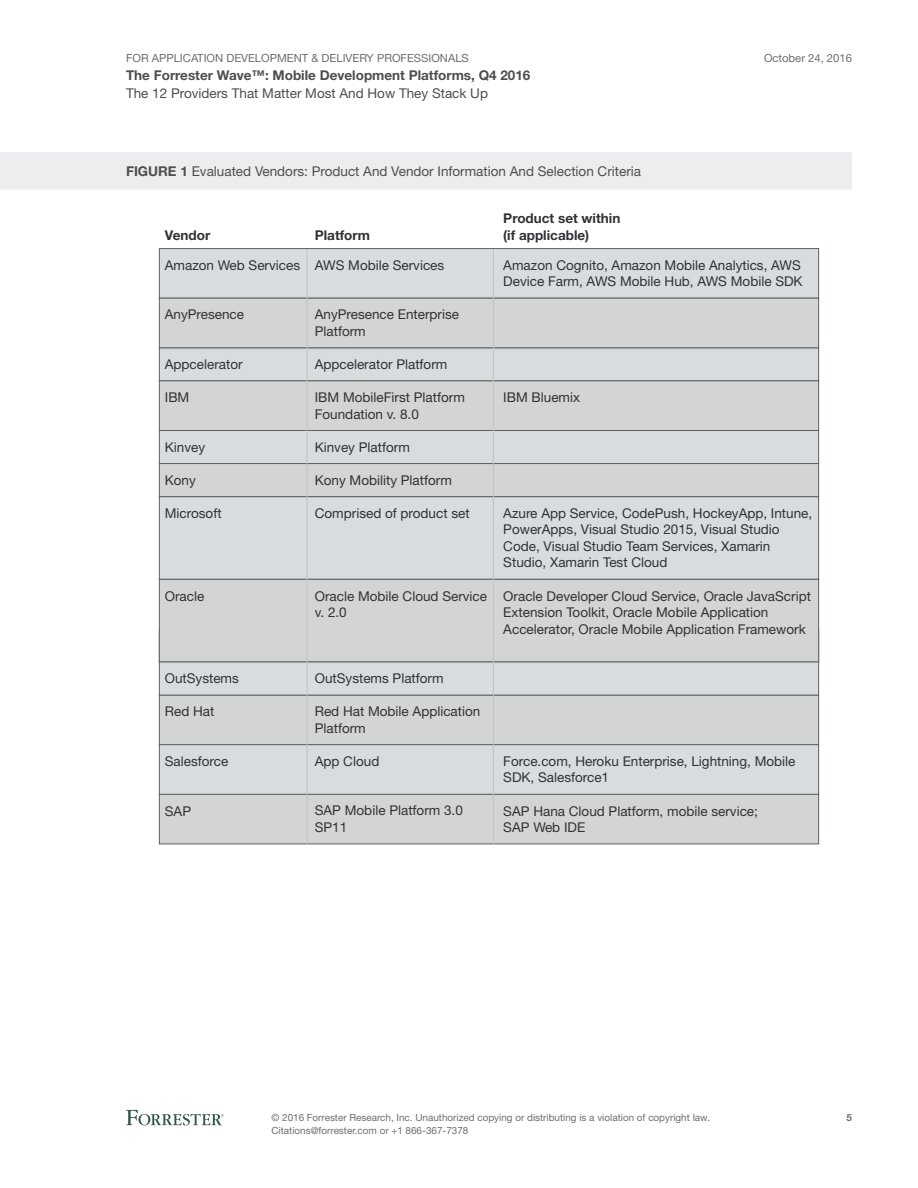
<style>
.page{position:relative;width:918px;height:1188px;background:#fff}
.page>*{position:absolute;margin:0;border:0;box-sizing:border-box;transform-origin:0 0}
.t1{font:13.5px/16.5px "Helvetica Neue LT Std";color:#303234}
.t2{font:13.5px "Helvetica Neue LT Std";color:#4e4e50}
.t3{font:700 13.5px "Helvetica Neue LT Std";color:#4e4e50}
.t4{font:700 13.5px/16.5px "Helvetica Neue LT Std";color:#303234}
.t5{font:11.25px "Helvetica Neue LT Std";color:#6d6e70}
.t6{font:9.9px/12.8px "Helvetica Neue LT Std";color:#6d6e70}
.t7{font:700 9.9px "Helvetica Neue LT Std";color:#6d6e70}
.s1{font-weight:700}
</style>
<div class="page">
<svg style="left:126px;top:1110px;width:98px;height:15px"></svg>
<div style="left:0;top:152px;width:852px;height:38px;background:#ecedee"></div>
<div style="left:159px;top:248px;width:660px;height:51px;background:#d7dddf;border:1px solid #5f6162"></div>
<div style="left:159px;top:347px;width:660px;height:34px;background:#d7dddf"></div>
<div style="left:159px;top:430px;width:660px;height:34px;background:#d7dddf"></div>
<div style="left:159px;top:496px;width:660px;height:84px;background:#d7dddf"></div>
<div style="left:159px;top:298px;width:660px;height:50px;background:#d3d5d4;border:1px solid #5f6162"></div>
<div style="left:159px;top:380px;width:660px;height:51px;background:#d3d5d4;border:1px solid #5f6162"></div>
<div style="left:159px;top:463px;width:660px;height:34px;background:#d3d5d4;border:1px solid #5f6162"></div>
<div style="left:159px;top:695px;width:660px;height:50px;background:#d3d5d4;border:1px solid #5f6162"></div>
<div style="left:159px;top:794px;width:660px;height:50px;background:#d3d5d4;border:1px solid #5f6162"></div>
<div style="left:159px;top:579px;width:660px;height:83px;background:#d3d5d4;border:1px solid #5f6162"></div>
<div style="left:159px;top:662px;width:660px;height:33px;background:#d7dddf"></div>
<div style="left:159px;top:744px;width:660px;height:51px;background:#d7dddf;border:1px solid #5f6162"></div>
<hr style="left:307px;top:249px;width:1px;height:595px;background:#c1c2c2">
<hr style="left:493px;top:249px;width:1px;height:595px;background:#c1c2c2">
<p class="t5" style="left:126px;top:51px;width:344px">For Application Development &amp; Delivery Professionals</p>
<p class="t3" style="left:126px;top:67px;width:406px">The Forrester Wave™: Mobile Development Platforms, Q4 2016</p>
<p class="t2" style="left:126px;top:85px;width:364px">The 12 Providers That Matter Most And How They Stack Up</p>
<p class="t2" style="left:126px;top:163px;width:517px"><span class="s1">FIGURE 1</span> Evaluated Vendors: Product And Vendor I nformation And Selection Criteria</p>
<p class="t5" style="left:764px;top:51px;width:89px">October 24, 2016</p>
<p class="t4" style="left:165px;top:226px;width:47px">Vendor</p>
<p class="t1" style="left:165px;top:257px;width:137px">Amazon Web Services</p>
<p class="t1" style="left:165px;top:306px;width:81px">AnyPresence</p>
<p class="t1" style="left:165px;top:356px;width:79px">Appcelerator</p>
<p class="t1" style="left:165px;top:389px;width:26px">IBM</p>
<p class="t1" style="left:165px;top:439px;width:42px">Kinvey</p>
<p class="t1" style="left:165px;top:472px;width:33px">Kony</p>
<p class="t1" style="left:165px;top:505px;width:58px">Microsoft</p>
<p class="t4" style="left:315px;top:226px;width:57px">Platform</p>
<p class="t1" style="left:315px;top:257px;width:131px">AWS Mobile Services</p>
<p class="t1" style="left:315px;top:306px;width:146px">AnyPresence Enterprise<br>Platform</p>
<p class="t1" style="left:315px;top:356px;width:134px">Appcelerator Platform</p>
<p class="t1" style="left:315px;top:389px;width:152px">IBM MobileFirst Platform<br>Foundation v. 8.0</p>
<p class="t1" style="left:315px;top:438px;width:97px">Kinvey Platform</p>
<p class="t1" style="left:315px;top:472px;width:139px">Kony Mobility Platform</p>
<p class="t1" style="left:315px;top:505px;width:156px">Comprised of product set</p>
<p class="t1" style="left:165px;top:587px;width:41px">Oracle</p>
<p class="t1" style="left:165px;top:670px;width:76px">OutSystems</p>
<p class="t1" style="left:165px;top:703px;width:51px">Red Hat</p>
<p class="t1" style="left:165px;top:753px;width:65px">Salesforce</p>
<p class="t1" style="left:165px;top:802px;width:28px">SAP</p>
<p class="t1" style="left:315px;top:587px;width:174px">Oracle Mobile Cloud Service v. 2.0</p>
<p class="t1" style="left:315px;top:670px;width:130px">OutSystems Platform</p>
<p class="t1" style="left:315px;top:703px;width:167px">Red Hat Mobile Application<br>Platform</p>
<p class="t1" style="left:315px;top:753px;width:66px">App Cloud</p>
<p class="t1" style="left:315px;top:802px;width:150px">SAP Mobile Platform 3.0<br>SP11</p>
<p class="t4" style="left:503px;top:210px;width:119px">Product set within (if applicable)</p>
<p class="t1" style="left:503px;top:257px;width:301px">Amazon Cognito, Amazon Mobile Analytics, AWS<br>Device Farm, AWS Mobile Hub, AWS Mobile SDK</p>
<p class="t1" style="left:503px;top:389px;width:78px">IBM Bluemix</p>
<p class="t1" style="left:503px;top:505px;width:310px">Azure App Service, CodePush, HockeyApp, Intune, PowerApps, Visual Studio 2015, Visual Studio Code, Visual Studio Team Services, Xamarin Studio, Xamarin Test Cloud</p>
<p class="t1" style="left:503px;top:587px;width:309px">Oracle Developer Cloud Service, Oracle JavaScript<br>Extension Toolkit, Oracle Mobile Application<br>Accelerator, Oracle Mobile Application Framework</p>
<p class="t1" style="left:503px;top:753px;width:294px">Force.com, Heroku Enterprise, Lightning, Mobile<br>SDK, Salesforce1</p>
<p class="t1" style="left:503px;top:802px;width:256px">SAP Hana Cloud Platform, mobile service;<br>SAP Web IDE</p>
<p class="t6" style="left:272px;top:1111px;width:440px">© 2016 Forrester Research, I nc. Unauthorized copying or distributing is a violation of copyright law.<br>Citations@forrester.com or +1 866-367-7378</p>
<p class="t7" style="left:846px;top:1112px;width:7px">5</p>
</div>
